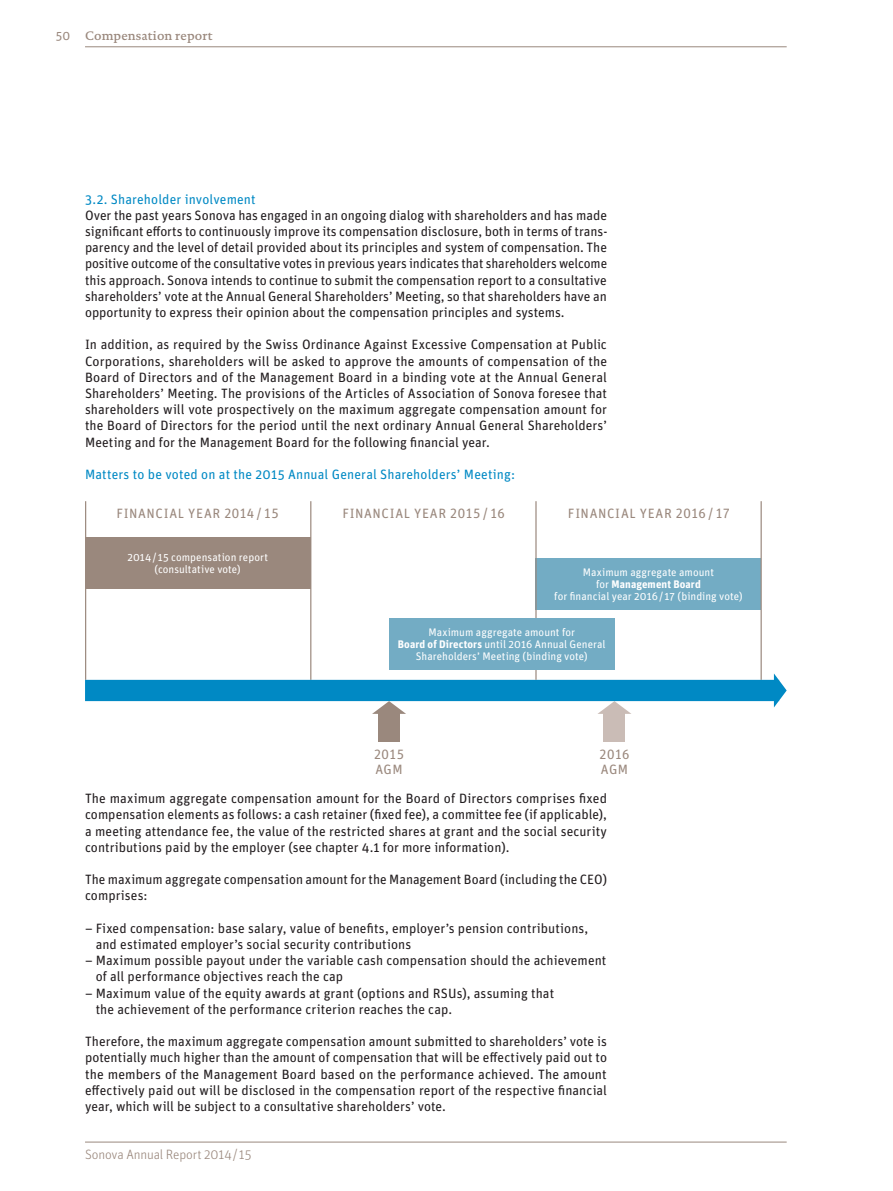
<style>
.page{position:relative;width:893px;height:1191px;background:#fff}
.page>*{position:absolute;margin:0;border:0;box-sizing:border-box;transform-origin:0 0}
.t1{font:13.5px/16.2px "Unit OT";color:#211c1e}
.t2{font:13.5px/15px "Unit OT";letter-spacing:.04em;color:#9a887d}
.t3{font:13.5px "Unit OT";letter-spacing:.01em;color:#0089c4}
.t4{font:300 13.5px "Unit OT";letter-spacing:-.01em;color:#9a887d}
.t5{font:500 12.6px "DTL Documenta TOT";letter-spacing:.01em;color:#9a887d}
.t6{font:10.95px/12px "Unit OT";letter-spacing:.005em;color:#fff;text-align:center}
.s1{font-family:"Unit OT";font-weight:400}
.s2{color:#0089c4}
.s3{font-weight:700}
</style>
<div class="page">
<div style="left:536px;top:558px;width:225px;height:51px;background:#73acc4"></div>
<div style="left:85px;top:537px;width:225px;height:51px;background:#9a887d"></div>
<div style="left:378px;top:712px;width:22px;height:30px;background:#9a887d"></div>
<div style="left:604px;top:712px;width:21px;height:30px;background:#cabcb6"></div>
<hr style="left:85px;top:501px;width:1px;height:179px;background:#9a887d">
<hr style="left:310px;top:501px;width:1px;height:179px;background:#9a887d">
<hr style="left:761px;top:501px;width:1px;height:179px;background:#9a887d">
<svg style="left:85px;top:673px;width:702px;height:41px"></svg>
<hr style="left:535px;top:501px;width:2px;height:179px;background:#9a887d">
<div style="left:389px;top:618px;width:225px;height:51px;background:#73acc4"></div>
<hr style="left:85px;top:46px;width:702px;height:1px;background:#9a887d">
<hr style="left:85px;top:1141px;width:702px;height:1px;background:#9a887d">
<p class="t5" style="left:56px;top:28px;width:158px"><span class="s1">50</span> Compensation report</p>
<p class="t1" style="left:85px;top:191px;width:524px"><span class="s2">3.2. Shareholder involvement<br></span>Over the past years Sonova has engaged in an ongoing dialog with shareholders and has made significant efforts to continuously improve its compensation disclosure, both in terms of trans&shy;parency and the level of detail provided about its principles and system of compensation. The positive outcome of the consultative votes in previous years indicates that shareholders welcome this approach. Sonova intends to continue to submit the compensation report to a consultative shareholders’ vote at the Annual General Shareholders’ Meeting, so that shareholders have an opportunity to express their opinion about the compensation principles and systems.</p>
<p class="t1" style="left:85px;top:336px;width:524px;text-align:justify">In addition, as required by the Swiss Ordinance Against Excessive Compensation at Public Corporations, shareholders will be asked to approve the amounts of compensation of the Board of Directors and of the Management Board in a binding vote at the Annual General Shareholders’ Meeting. The provisions of the Articles of Association of Sonova foresee that shareholders will vote prospectively on the maximum aggregate compensation amount for the Board of Directors for the period until the next ordinary Annual General Shareholders’ Meeting and for the Management Board for the following financial year.</p>
<p class="t3" style="left:85px;top:466px;width:432px">Matters to be voted on at the 2015 Annual General Shareholders’ Meeting:</p>
<p class="t2" style="left:116px;top:506px;width:164px">FINANCIAL YEAR 2014 / 15</p>
<p class="t2" style="left:342px;top:506px;width:164px">FINANCIAL YEAR 2015 / 16</p>
<p class="t6" style="left:127px;top:551px;width:142px">2014/15 compensation report (consultative vote)</p>
<p class="t2" style="left:568px;top:506px;width:164px">FINANCIAL YEAR 2016 / 17</p>
<p class="t6" style="left:554px;top:566px;width:190px">Maximum aggregate amount<br>for <span class="s3">Management Board<br></span>for financial year 2016/17 (binding vote)</p>
<p class="t6" style="left:398px;top:626px;width:209px">Maximum aggregate amount for<br><span class="s3">Board of Directors</span> until 2016 Annual General<br>Shareholders’ Meeting (binding vote)</p>
<p class="t2" style="left:374px;top:746px;width:32px">2015<br>AGM</p>
<p class="t2" style="left:599px;top:746px;width:32px">2016<br>AGM</p>
<p class="t1" style="left:85px;top:790px;width:524px;text-align:justify">The maximum aggregate compensation amount for the Board of Directors comprises fixed compensation elements as follows: a cash retainer (fixed fee), a committee fee (if applicable), a meeting attendance fee, the value of the restricted shares at grant and the social security contributions paid by the employer (see chapter 4.1 for more information).</p>
<p class="t1" style="left:85px;top:871px;width:523px">The maximum aggregate compensation amount for the Management Board (including the CEO) comprises:</p>
<p class="t1" style="left:96px;top:920px;width:494px;text-indent:-11px">– Fixed compensation: base salary, value of benefits, employer’s pension contributions, and estimated employer’s social security contributions</p>
<p class="t1" style="left:96px;top:952px;width:512px;text-indent:-11px">– Maximum possible payout under the variable cash compensation should the achievement of all performance objectives reach the cap</p>
<p class="t1" style="left:96px;top:984px;width:460px;text-indent:-11px">– Maximum value of the equity awards at grant (options and RSUs), assuming that the achievement of the performance criterion reaches the cap.</p>
<p class="t1" style="left:85px;top:1033px;width:523px;text-align:justify">Therefore, the maximum aggregate compensation amount submitted to shareholders’ vote is potentially much higher than the amount of compensation that will be effectively paid out to the members of the Management Board based on the performance achieved. The amount effectively paid out will be disclosed in the compensation report of the respective financial year, which will be subject to a consultative shareholders’ vote.</p>
<p class="t4" style="left:85px;top:1146px;width:168px">Sonova Annual Report 2014/15</p>
</div>
